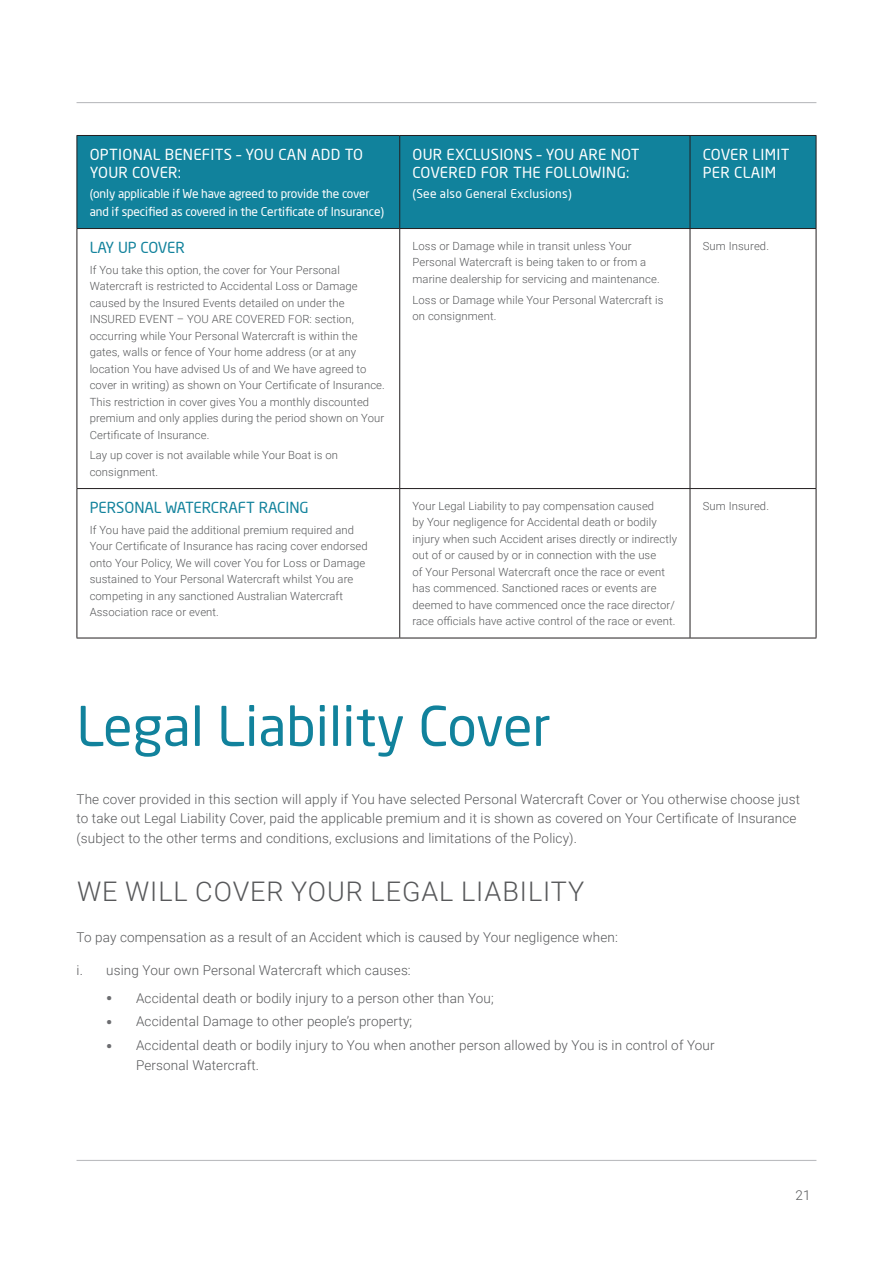
<style>
.page{position:relative;width:893px;height:1263px;background:#fff}
.page>*{position:absolute;margin:0;border:0;box-sizing:border-box;transform-origin:0 0}
.t1{font:54px "Neo Sans Pro";color:#11829c}
.t2{font:300 27px "Roboto";letter-spacing:.035em;color:#57585a}
.t3{font:15px/18px "Neo Sans Pro";letter-spacing:.02em;color:#fff}
.t4{font:15px "Neo Sans Pro";color:#11829c}
.t5{font:15px "Neo Sans Pro";letter-spacing:-.025em;color:#11829c}
.t6{font:300 13.5px/19.5px "Roboto";letter-spacing:.01em;color:#57585a}
.t7{font:12px/18px "Neo Sans Pro";letter-spacing:-.01em;color:#fff}
.t8{font:12px "Neo Sans Pro";letter-spacing:.02em;color:#fff}
.t9{font:300 11.25px/16.5px "Roboto";letter-spacing:.01em;color:#57585a}
.s1{font-weight:900;font-size:16.5px;color:#6c6d70}
</style>
<div class="page">
<hr style="left:77px;top:102px;width:739px;height:1px;background:#bcbdc0">
<hr style="left:77px;top:1160px;width:739px;height:1px;background:#bcbdc0">
<div style="left:78px;top:136px;width:738px;height:92px;background:#11829c"></div>
<hr style="left:77px;top:136px;width:1px;height:92px;background:#231f20">
<hr style="left:77px;top:135px;width:323px;height:1px;background:#231f20">
<hr style="left:399px;top:136px;width:1px;height:92px;background:#231f20">
<hr style="left:400px;top:135px;width:290px;height:1px;background:#231f20">
<hr style="left:690px;top:135px;width:126px;height:1px;background:#231f20">
<hr style="left:690px;top:136px;width:1px;height:92px;background:#231f20">
<hr style="left:816px;top:136px;width:1px;height:92px;background:#231f20">
<hr style="left:77px;top:229px;width:1px;height:259px;background:#231f20">
<hr style="left:77px;top:489px;width:1px;height:149px;background:#231f20">
<hr style="left:77px;top:228px;width:323px;height:1px;background:#231f20">
<hr style="left:77px;top:488px;width:323px;height:1px;background:#231f20">
<hr style="left:77px;top:638px;width:323px;height:1px;background:#231f20">
<hr style="left:399px;top:229px;width:1px;height:259px;background:#231f20">
<hr style="left:399px;top:489px;width:1px;height:149px;background:#231f20">
<hr style="left:400px;top:228px;width:290px;height:1px;background:#231f20">
<hr style="left:690px;top:228px;width:126px;height:1px;background:#231f20">
<hr style="left:690px;top:229px;width:1px;height:259px;background:#231f20">
<hr style="left:816px;top:229px;width:1px;height:259px;background:#231f20">
<hr style="left:690px;top:489px;width:1px;height:149px;background:#231f20">
<hr style="left:816px;top:489px;width:1px;height:149px;background:#231f20">
<hr style="left:400px;top:488px;width:290px;height:1px;background:#231f20">
<hr style="left:690px;top:488px;width:126px;height:1px;background:#231f20">
<hr style="left:400px;top:638px;width:290px;height:1px;background:#231f20">
<hr style="left:690px;top:638px;width:126px;height:1px;background:#231f20">
<h3 class="t3" style="left:90px;top:145px;width:275px">OPTIONAL BENEFITS – YOU CAN ADD TO<br>YOUR COVER:</h3>
<p class="t7" style="left:90px;top:184px;width:296px">(only applicable if We have agreed to provide the cover and if specified as covered in the Certificate of Insurance)</p>
<h3 class="t5" style="left:90px;top:238px;width:97px">LAY UP COVER</h3>
<p class="t9" style="left:90px;top:261px;width:297px">If You take this option, the cover for Your Personal Watercraft is restricted to Accidental Loss or Damage caused by the Insured Events detailed on under the INSURED EVENT – YOU ARE COVERED FOR: section, occurring while Your Personal Watercraft is within the gates, walls or fence of Your home address (or at any location You have advised Us of and We have agreed to cover in writing) as shown on Your Certificate of Insurance.<br>This restriction in cover gives You a monthly discounted premium and only applies during the period shown on Your Certificate of Insurance.</p>
<p class="t9" style="left:90px;top:447px;width:250px">Lay up cover is not available while Your Boat is on consignment.</p>
<h3 class="t4" style="left:90px;top:498px;width:221px">PERSONAL WATERCRAFT RACING</h3>
<p class="t9" style="left:90px;top:521px;width:280px">If You have paid the additional premium required and Your Certificate of Insurance has racing cover endorsed onto Your Policy, We will cover You for Loss or Damage sustained to Your Personal Watercraft whilst You are competing in any sanctioned Australian Watercraft Association race or event.</p>
<h3 class="t3" style="left:412px;top:145px;width:229px">OUR EXCLUSIONS – YOU ARE NOT<br>COVERED FOR THE FOLLOWING:</h3>
<p class="t8" style="left:412px;top:186px;width:161px">(See also General Exclusions)</p>
<p class="t9" style="left:412px;top:237px;width:249px">Loss or Damage while in transit unless Your<br>Personal Watercraft is being taken to or from a marine dealership for servicing and maintenance.</p>
<p class="t9" style="left:412px;top:291px;width:252px">Loss or Damage while Your Personal Watercraft is on consignment.</p>
<h3 class="t3" style="left:703px;top:145px;width:88px">COVER LIMIT<br>PER CLAIM</h3>
<p class="t9" style="left:703px;top:237px;width:68px">Sum Insured.</p>
<p class="t9" style="left:412px;top:497px;width:266px">Your Legal Liability to pay compensation caused<br>by Your negligence for Accidental death or bodily injury when such Accident arises directly or indirectly out of or caused by or in connection with the use<br>of Your Personal Watercraft once the race or event has commenced. Sanctioned races or events are deemed to have commenced once the race director/ race officials have active control of the race or event.</p>
<p class="t9" style="left:703px;top:497px;width:68px">Sum Insured.</p>
<h1 class="t1" style="left:77px;top:693px;width:476px">Legal Liability Cover</h1>
<p class="t6" style="left:77px;top:789px;width:725px">The cover provided in this section will apply if You have selected Personal Watercraft Cover or You otherwise choose just to take out Legal Liability Cover, paid the applicable premium and it is shown as covered on Your Certificate of Insurance (subject to the other terms and conditions, exclusions and limitations of the Policy).</p>
<h2 class="t2" style="left:77px;top:873px;width:509px">WE WILL COVER YOUR LEGAL LIABILITY</h2>
<p class="t6" style="left:77px;top:927px;width:543px">To pay compensation as a result of an Accident which is caused by Your negligence when:</p>
<p class="t6" style="left:77px;top:959px;width:336px">i. using Your own Personal Watercraft which causes:</p>
<p class="t6" style="left:106px;top:987px;width:389px"><span class="s1">•</span> Accidental death or bodily injury to a person other than You;</p>
<p class="t6" style="left:106px;top:1011px;width:307px"><span class="s1">•</span> Accidental Damage to other people’s property;</p>
<p class="t6" style="left:136px;top:1035px;width:580px;text-indent:-30px"><span class="s1">•</span> Accidental death or bodily injury to You when another person allowed by You is in control of Your<br>Personal Watercraft.</p>
<p class="t6" style="left:795px;top:1184px;width:17px">21</p>
</div>
